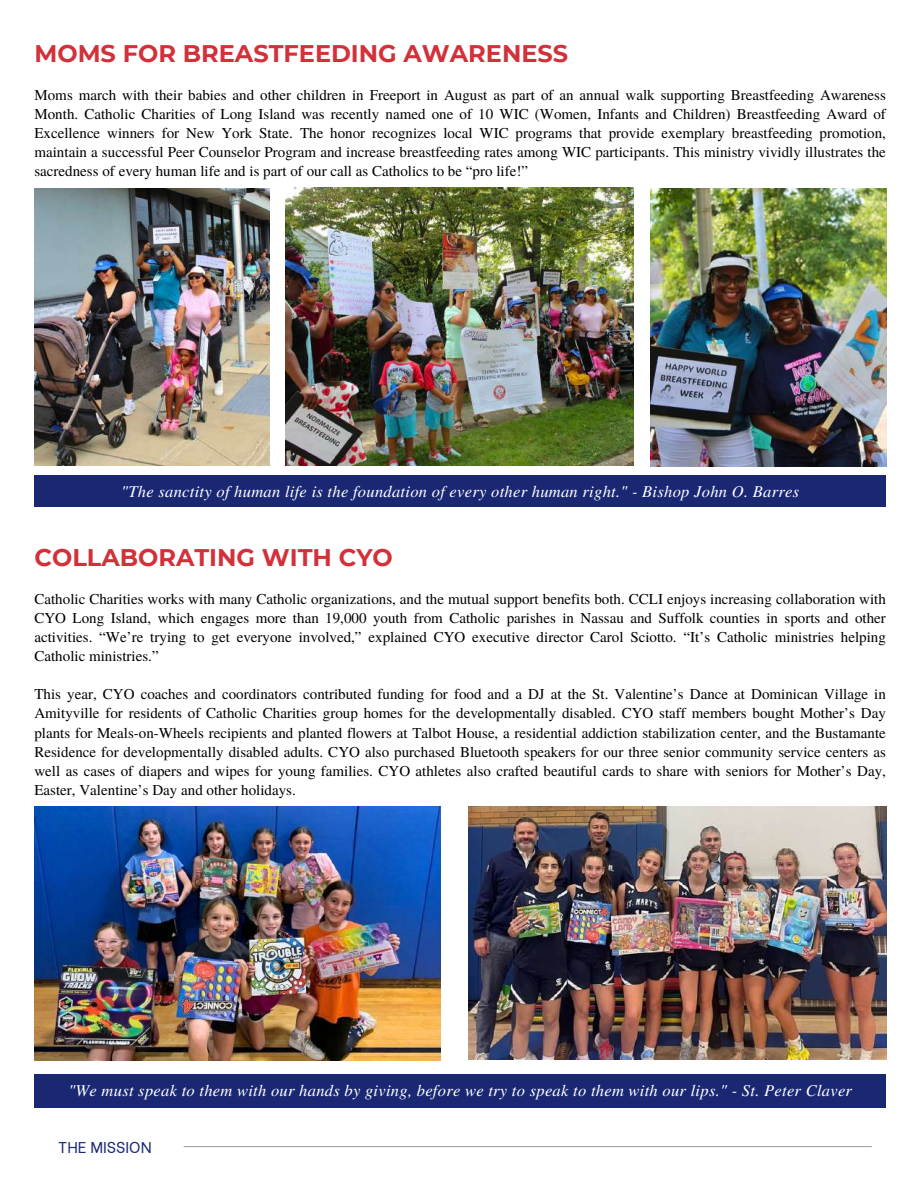
<style>
.page{position:relative;width:919px;height:1189px;background:#fff}
.page>*{position:absolute;margin:0;border:0;box-sizing:border-box;transform-origin:0 0}
.t1{font:700 24px "Montserrat";color:#d3313a}
.t2{font:italic 16.5px "Te X Gyre Termes";letter-spacing:.015em;color:#fff}
.t3{font:15.6px "Be Vietnam";color:#1a2874}
.t4{font:15px/19px "Te X Gyre Termes";color:#000;text-align:justify}
</style>
<div class="page">
<img style="left:34px;top:806px;width:406px;height:253px">
<img style="left:468px;top:806px;width:418px;height:253px">
<img style="left:286px;top:187px;width:347px;height:278px">
<img style="left:650px;top:188px;width:235px;height:278px">
<img style="left:34px;top:188px;width:235px;height:277px">
<div style="left:34px;top:1073px;width:851px;height:34px;background:#1a2874"></div>
<hr style="left:183px;top:1145px;width:688px;height:1px;background:#a6a6a6">
<div style="left:34px;top:475px;width:851px;height:31px;background:#1a2874"></div>
<h1 class="t1" style="left:34px;top:39px;width:535px">MOMS FOR BREASTFEEDING AWARENESS</h1>
<p class="t4" style="left:34px;top:84px;width:852px">Moms march with their babies and other children in Freeport in August as part of an annual walk supporting Breastfeeding Awareness Month. Catholic Charities of Long Island was recently named one of 10 WIC (Women, Infants and Children) Breastfeeding Award of Excellence winners for New York State. The honor recognizes local WIC programs that provide exemplary breastfeeding promotion, maintain a successful Peer Counselor Program and increase breastfeeding rates among WIC participants. This ministry vividly illustrates the sacredness of every human life and is part of our call as Catholics to be “pro life!”</p>
<p class="t2" style="left:121px;top:479px;width:679px">"The sanctity of human life is the foundation of every other human right." - Bishop John O. Barres</p>
<h1 class="t1" style="left:34px;top:542px;width:360px">COLLABORATING WITH CYO</h1>
<p class="t4" style="left:34px;top:588px;width:852px">Catholic Charities works with many Catholic organizations, and the mutual support benefits both. CCLI enjoys increasing collaboration with CYO Long Island, which engages more than 19,000 youth from Catholic parishes in Nassau and Suffolk counties in sports and other activities. “We’re trying to get everyone involved,” explained CYO executive director Carol Sciotto. “It’s Catholic ministries helping Catholic ministries.”</p>
<p class="t4" style="left:34px;top:683px;width:852px">This year, CYO coaches and coordinators contributed funding for food and a DJ at the St. Valentine’s Dance at Dominican Village in Amityville for residents of Catholic Charities group homes for the developmentally disabled. CYO staff members bought Mother’s Day plants for Meals-on-Wheels recipients and planted flowers at Talbot House, a residential addiction stabilization center, and the Bustamante Residence for developmentally disabled adults. CYO also purchased Bluetooth speakers for our three senior community service centers as well as cases of diapers and wipes for young families. CYO athletes also crafted beautiful cards to share with seniors for Mother’s Day, Easter, Valentine’s Day and other holidays.</p>
<p class="t2" style="left:68px;top:1077px;width:784px">"We must speak to them with our hands by giving, before we try to speak to them with our lips." - St. Peter Claver</p>
<p class="t3" style="left:58px;top:1134px;width:95px">THE MISSION</p>
</div>
